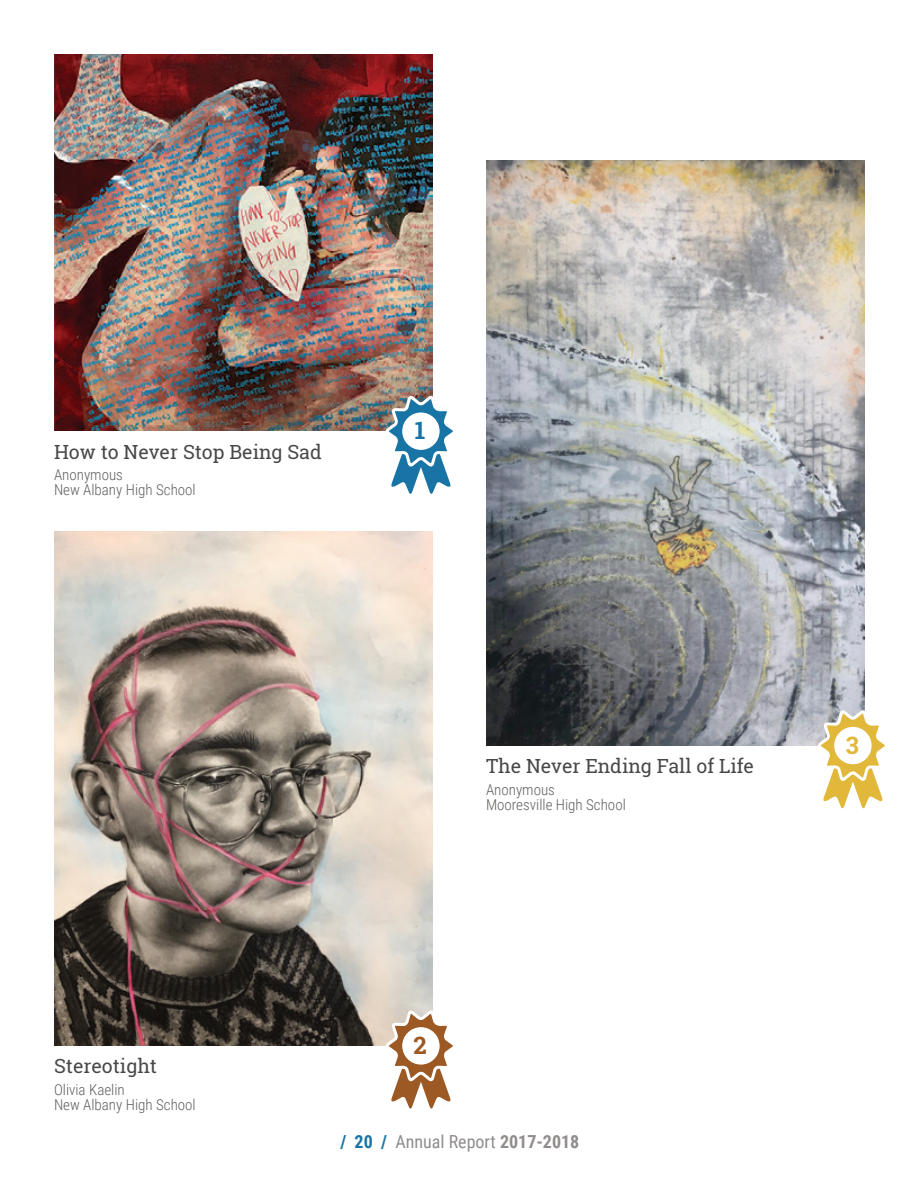
<style>
.page{position:relative;width:918px;height:1188px;background:#fff}
.page>*{position:absolute;margin:0;border:0;box-sizing:border-box;transform-origin:0 0}
.t1{font:700 24px "Roboto Slab";color:#1774a5}
.t2{font:700 24px "Roboto Slab";color:#9c5924}
.t3{font:700 24px "Roboto Slab";color:#e1b83a}
.Member_Name_Subcommi{font:19.5px "Roboto Slab";color:#464947}
.t4{font:18px "Roboto Condensed";color:#908d8c}
.Member_Info{font:300 15px/15px "Roboto Condensed";color:#62605e}
.s1{font-weight:700;color:#1774a5}
.s2{font-weight:700}
</style>
<div class="page">
<img style="left:486px;top:160px;width:378px;height:585px">
<img style="left:54px;top:54px;width:378px;height:377px">
<svg style="left:384px;top:392px;width:69px;height:102px"></svg>
<div style="left:402px;top:413px;width:38px;height:37px;background:#fff;border-radius:50%"></div>
<img style="left:54px;top:531px;width:378px;height:515px">
<svg style="left:384px;top:1006px;width:69px;height:103px"></svg>
<div style="left:402px;top:1027px;width:38px;height:38px;background:#fff;border-radius:50%"></div>
<svg style="left:816px;top:706px;width:69px;height:103px"></svg>
<div style="left:834px;top:727px;width:38px;height:37px;background:#fff;border-radius:50%"></div>
<p class="Member_Name_Subcommi" style="left:54px;top:438px;width:269px">How to Never Stop Being Sad</p>
<p class="Member_Info" style="left:54px;top:467px;width:143px">Anonymous<br>New Albany High School</p>
<p class="t1" style="left:415px;top:414px;width:12px">1</p>
<p class="Member_Name_Subcommi" style="left:54px;top:1053px;width:105px">Stereotight</p>
<p class="Member_Info" style="left:54px;top:1082px;width:143px">Olivia Kaelin<br>New Albany High School</p>
<p class="Member_Name_Subcommi" style="left:486px;top:752px;width:270px">The Never Ending Fall of Life</p>
<p class="Member_Info" style="left:486px;top:781px;width:141px">Anonymous<br>Mooresville High School</p>
<p class="t2" style="left:414px;top:1029px;width:15px">2</p>
<p class="t4" style="left:340px;top:1128px;width:241px"><span class="s1">/ 20 /</span> Annual Report <span class="s2">2017-2018</span></p>
<p class="t3" style="left:846px;top:728px;width:15px">3</p>
</div>
